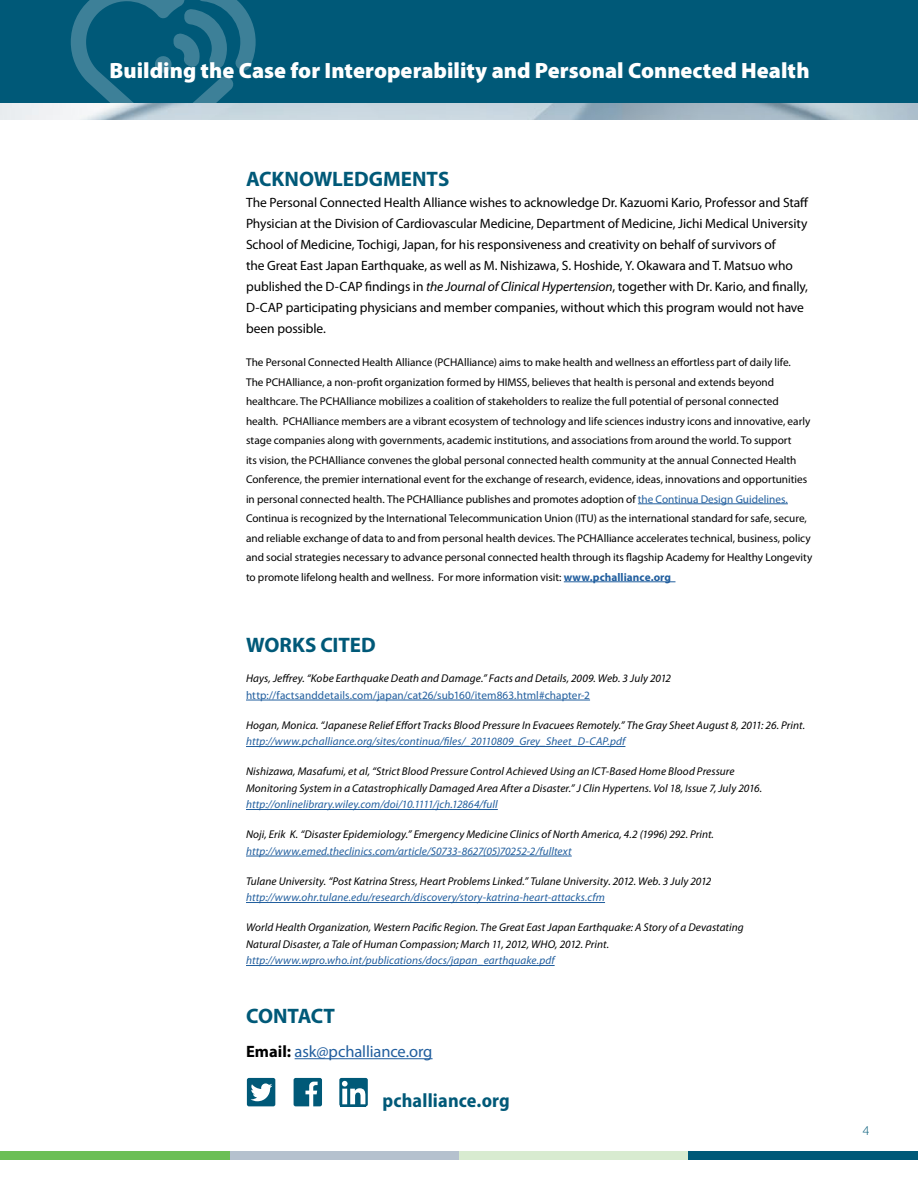
<style>
.page{position:relative;width:918px;height:1188px;background:#fff}
.page>*{position:absolute;margin:0;border:0;box-sizing:border-box;transform-origin:0 0}
.t1{font:900 22.2px "Myriad Pro";color:#fff}
.t2{font:700 21px "Myriad Pro";letter-spacing:-.005em;color:#005978}
.t3{font:700 semi-condensed 19.5px "Myriad Pro";letter-spacing:.01em;color:#005978}
.t4{font:16.5px "Myriad Pro";letter-spacing:-.005em;color:#215e9e}
.t5{font:13.5px/21px "Myriad Pro";letter-spacing:-.005em;color:#000}
.t6{font:300 13.5px "Myriad Pro";color:#005978}
.t7{font:11.25px/19.5px "Myriad Pro";color:#000}
.t8{font:italic 11.25px/16.5px "Myriad Pro";letter-spacing:.01em;color:#000}
.t9{font:italic 11.25px "Myriad Pro";letter-spacing:.01em;color:#215e9e}
.t10{font:11.25px "Myriad Pro";letter-spacing:.01em;color:#215e9e}
.s1{font-style:italic}
.s2{color:#215e9e}
.s3{font-weight:700;color:#215e9e}
.s4{font-weight:700;color:#000}
</style>
<div class="page">
<div style="left:0;top:0;width:918px;height:103px;background:#005978"></div>
<svg style="left:71px;top:0;width:185px;height:103px"></svg>
<div style="left:230px;top:1151px;width:229px;height:9px;background:#b5c1ce"></div>
<div style="left:459px;top:1151px;width:229px;height:9px;background:#d8ebd0"></div>
<div style="left:0;top:1151px;width:230px;height:9px;background:#6cbf56"></div>
<div style="left:688px;top:1151px;width:230px;height:9px;background:#005978"></div>
<hr style="left:638px;top:504px;width:150px;height:1px;background:#215e9e">
<hr style="left:564px;top:582px;width:111px;height:1px;background:#215e9e">
<hr style="left:246px;top:700px;width:344px;height:1px;background:#215e9e">
<hr style="left:246px;top:746px;width:379px;height:1px;background:#215e9e">
<hr style="left:246px;top:809px;width:252px;height:1px;background:#215e9e">
<hr style="left:246px;top:856px;width:326px;height:1px;background:#215e9e">
<hr style="left:246px;top:902px;width:359px;height:1px;background:#215e9e">
<hr style="left:246px;top:965px;width:309px;height:1px;background:#215e9e">
<hr style="left:295px;top:1058px;width:138px;height:1px;background:#215e9e">
<svg style="left:294px;top:1078px;width:28px;height:28px"></svg>
<div style="left:247px;top:1078px;width:28px;height:28px;background:#005978;border-radius:2px"></div>
<svg style="left:250px;top:1083px;width:22px;height:18px"></svg>
<svg style="left:339px;top:1078px;width:29px;height:28px"></svg>
<h1 class="t1" style="left:110px;top:58px;width:702px">Building the Case for Interoperability and Personal Connected Health</h1>
<h2 class="t2" style="left:246px;top:167px;width:205px">ACKNOWLEDGMENTS</h2>
<p class="t5" style="left:246px;top:192px;width:564px">The Personal Connected Health Alliance wishes to acknowledge Dr. Kazuomi Kario, Professor and Staff Physician at the Division of Cardiovascular Medicine, Department of Medicine, Jichi Medical University School of Medicine, Tochigi, Japan, for his responsiveness and creativity on behalf of survivors of<br>the Great East Japan Earthquake, as well as M. Nishizawa, S. Hoshide, Y. Okawara and T. Matsuo who published the D-CAP findings in <span class="s1">the Journal of Clinical Hypertension</span>, together with Dr. Kario, and finally, D-CAP participating physicians and member companies, without which this program would not have been possible.</p>
<p class="t7" style="left:246px;top:353px;width:568px">The Personal Connected Health Alliance (PCHAlliance) aims to make health and wellness an effortless part of daily life.<br>The PCHAlliance, a non-profit organization formed by HIMSS, believes that health is personal and extends beyond healthcare. The PCHAlliance mobilizes a coalition of stakeholders to realize the full potential of personal connected health. PCHAlliance members are a vibrant ecosystem of technology and life sciences industry icons and innovative, early stage companies along with governments, academic institutions, and associations from around the world. To support<br>its vision, the PCHAlliance convenes the global personal connected health community at the annual Connected Health Conference, the premier international event for the exchange of research, evidence, ideas, innovations and opportunities in personal connected health. The PCHAlliance publishes and promotes adoption of <span class="s2">the Continua Design Guidelines.<br></span>Continua is recognized by the International Telecommunication Union (ITU) as the international standard for safe, secure, and reliable exchange of data to and from personal health devices. The PCHAlliance accelerates technical, business, policy and social strategies necessary to advance personal connected health through its flagship Academy for Healthy Longevity to promote lifelong health and wellness. For more information visit: <span class="s3">www.pchalliance.org</span></p>
<h2 class="t2" style="left:246px;top:634px;width:131px">WORKS CITED</h2>
<p class="t8" style="left:246px;top:671px;width:427px">Hays, Jeffrey. “Kobe Earthquake Death and Damage.” Facts and Details, 2009. Web. 3 July 2012</p>
<p class="t10" style="left:246px;top:689px;width:346px">http://factsanddetails.com/japan/cat26/sub160/item863.html#chapter-2</p>
<p class="t8" style="left:246px;top:717px;width:561px">Hogan, Monica. “Japanese Relief Effort Tracks Blood Pressure In Evacuees Remotely.” The Gray Sheet August 8, 2011: 26. Print.</p>
<p class="t9" style="left:246px;top:736px;width:381px">http://www.pchalliance.org/sites/continua/files/_20110809_Grey_Sheet_D-CAP.pdf</p>
<p class="t8" style="left:246px;top:764px;width:518px">Nishizawa, Masafumi, et al, “Strict Blood Pressure Control Achieved Using an ICT-Based Home Blood Pressure<br>Monitoring System in a Catastrophically Damaged Area After a Disaster.” J Clin Hypertens. Vol 18, Issue 7, July 2016.</p>
<p class="t9" style="left:246px;top:799px;width:253px">http://onlinelibrary.wiley.com/doi/10.1111/jch.12864/full</p>
<p class="t8" style="left:246px;top:827px;width:470px">Noji, Erik K. “Disaster Epidemiology.” Emergency Medicine Clinics of North America, 4.2 (1996) 292. Print.</p>
<p class="t9" style="left:246px;top:845px;width:327px">http://www.emed.theclinics.com/article/S0733-8627(05)70252-2/fulltext</p>
<p class="t8" style="left:246px;top:873px;width:467px">Tulane University. “Post Katrina Stress, Heart Problems Linked.” Tulane University. 2012. Web. 3 July 2012</p>
<p class="t9" style="left:246px;top:892px;width:361px">http://www.ohr.tulane.edu/research/discovery/story-katrina-heart-attacks.cfm</p>
<p class="t8" style="left:246px;top:920px;width:499px">World Health Organization, Western Pacific Region. The Great East Japan Earthquake: A Story of a Devastating<br>Natural Disaster, a Tale of Human Compassion; March 11, 2012, WHO, 2012. Print.</p>
<p class="t9" style="left:246px;top:955px;width:310px">http://www.wpro.who.int/publications/docs/japan_earthquake.pdf</p>
<h2 class="t2" style="left:246px;top:1004px;width:90px">CONTACT</h2>
<h3 class="t4" style="left:246px;top:1043px;width:188px"><span class="s4">Email:</span> ask@pchalliance.org</h3>
<h3 class="t3" style="left:382px;top:1089px;width:129px">pchalliance.org</h3>
<p class="t6" style="left:863px;top:1124px;width:8px">4</p>
</div>
